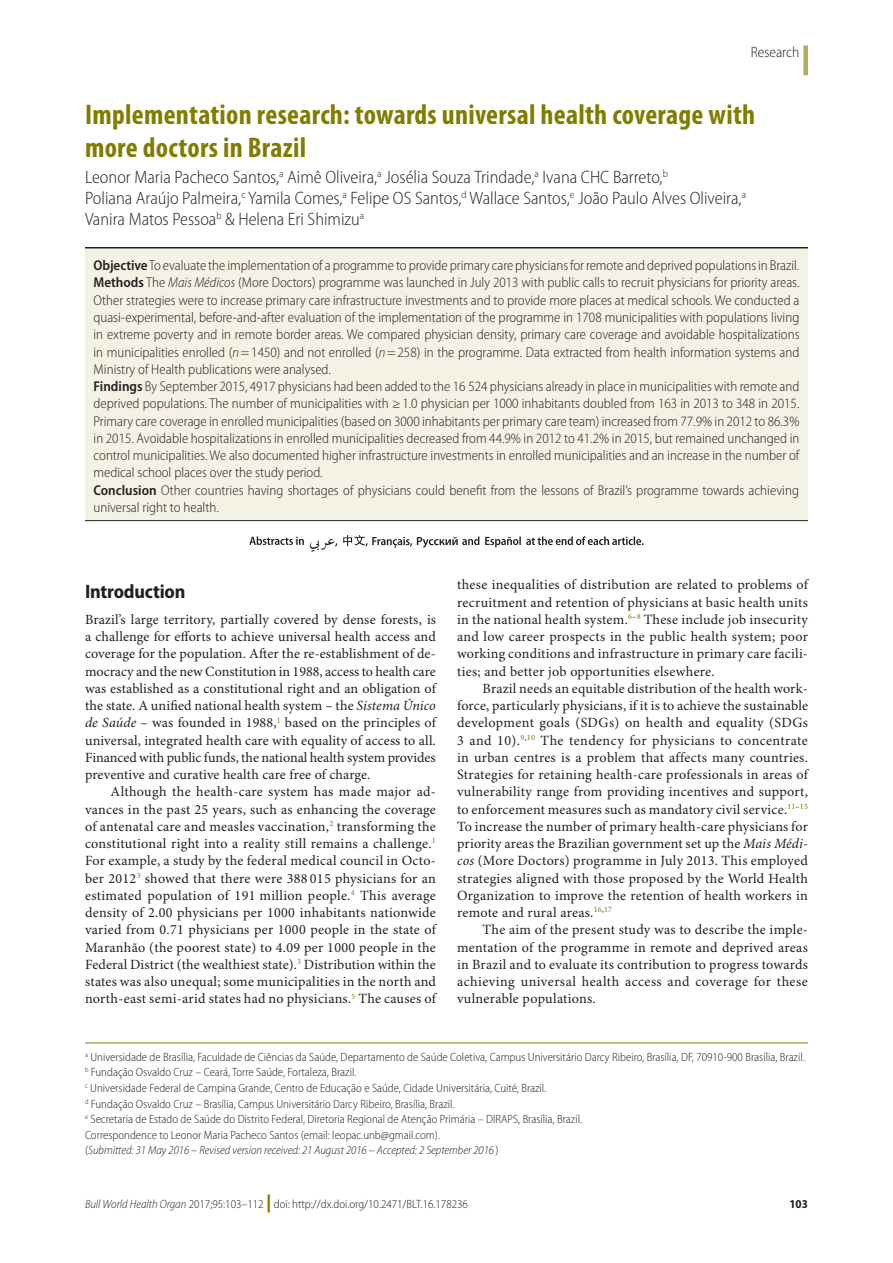
<style>
.page{position:relative;width:893px;height:1263px;background:#fff}
.page>*{position:absolute;margin:0;border:0;box-sizing:border-box;transform-origin:0 0}
.t1{font:700 condensed 28.5px/33.8px "Myriad Pro";letter-spacing:.01em;color:#827c00}
.t2{font:700 semi-condensed 19.5px "Myriad Pro";letter-spacing:-.01em;color:#231f20}
.t3{font:300 semi-condensed 18px/21px "Myriad Pro";color:#231f20}
.t4{font:300 semi-condensed 15px "Myriad Pro";color:#231f20}
.t5{font:300 semi-condensed 14.25px/17.2px "Myriad Pro";color:#231f20}
.t6{font:14.1px/17.2px "Minion Pro";letter-spacing:.015em;color:#231f20;text-align:justify}
.t7{font:300 semi-condensed 12px/15.6px "Myriad Pro";color:#231f20}
.t8{font:700 semi-condensed 12px "Myriad Pro";color:#231f20}
.s1{font-weight:600}
.s2{font-style:italic}
.s3{font-weight:900;font-stretch:normal;font-size:18px;color:#827c00}
</style>
<div class="page">
<div style="left:803px;top:45px;width:5px;height:30px;background:#b2ac5f"></div>
<div style="left:85px;top:247px;width:723px;height:273px;background:#f3f2e4"></div>
<hr style="left:85px;top:1042px;width:723px;height:1px;background:#827c00">
<hr style="left:85px;top:247px;width:723px;height:1px;background:#231f20">
<hr style="left:85px;top:520px;width:723px;height:1px;background:#231f20">
<svg style="left:310px;top:535px;width:334px;height:17px"></svg>
<svg style="left:249px;top:536px;width:55px;height:9px"></svg>
<p class="t4" style="left:751px;top:44px;width:50px">Research</p>
<h1 class="t1" style="left:85px;top:98px;width:672px">Implementation research: towards universal health coverage with more doctors in Brazil</h1>
<p class="t3" style="left:85px;top:167px;width:662px">Leonor Maria Pacheco Santos,<sup>a</sup> Aimê Oliveira,<sup>a</sup> Josélia Souza Trindade,<sup>a</sup> Ivana CHC Barreto,<sup>b<br></sup>Poliana Araújo Palmeira,<sup>c</sup> Yamila Comes,<sup>a</sup> Felipe OS Santos,<sup>d</sup> Wallace Santos,<sup>e</sup> João Paulo Alves Oliveira,<sup>a<br></sup>Vanira Matos Pessoa<sup>b</sup> &amp; Helena Eri Shimizu<sup>a</sup></p>
<p class="t5" style="left:94px;top:257px;width:707px"><span class="s1">Objective</span> To evaluate the implementation of a programme to provide primary care physicians for remote and deprived populations in Brazil.<br><span class="s1">Methods</span> The <span class="s2">Mais Médicos</span> (More Doctors) programme was launched in July 2013 with public calls to recruit physicians for priority areas.<br>Other strategies were to increase primary care infrastructure investments and to provide more places at medical schools. We conducted a quasi-experimental, before-and-after evaluation of the implementation of the programme in 1708 municipalities with populations living in extreme poverty and in remote border areas. We compared physician density, primary care coverage and avoidable hospitalizations in municipalities enrolled (<span class="s2">n</span>=1450) and not enrolled (<span class="s2">n</span>=258) in the programme. Data extracted from health information systems and Ministry of Health publications were analysed.<br><span class="s1">Findings</span> By September 2015, 4917 physicians had been added to the 16 524 physicians already in place in municipalities with remote and deprived populations. The number of municipalities with ≥1.0 physician per 1000 inhabitants doubled from 163 in 2013 to 348 in 2015.<br>Primary care coverage in enrolled municipalities (based on 3000 inhabitants per primary care team) increased from 77.9% in 2012 to 86.3% in 2015. Avoidable hospitalizations in enrolled municipalities decreased from 44.9% in 2012 to 41.2% in 2015, but remained unchanged in control municipalities. We also documented higher infrastructure investments in enrolled municipalities and an increase in the number of medical school places over the study period.<br><span class="s1">Conclusion</span> Other countries having shortages of physicians could benefit from the lessons of Brazil’s programme towards achieving universal right to health.</p>
<h2 class="t2" style="left:85px;top:580px;width:102px">Introduction</h2>
<p class="t6" style="left:85px;top:611px;width:353px">Brazil’s large territory, partially covered by dense forests, is a challenge for efforts to achieve universal health access and coverage for the population. After the re-establishment of de&shy;mocracy and the new Constitution in 1988, access to health care was established as a constitutional right and an obligation of the state. A unified national health system – the <span class="s2">Sistema Único de Saúde</span> – was founded in 1988,<sup>1</sup> based on the principles of universal, integrated health care with equality of access to all.<br>Financed with public funds, the national health system provides preventive and curative health care free of charge.</p>
<p class="t6" style="left:85px;top:784px;width:353px;text-indent:26px">Although the health-care system has made major ad&shy;vances in the past 25 years, such as enhancing the coverage of antenatal care and measles vaccination,<sup>2</sup> transforming the constitutional right into a reality still remains a challenge.<sup>1<br></sup>For example, a study by the federal medical council in Octo&shy;ber 2012<sup>3</sup> showed that there were 388 015 physicians for an estimated population of 191 million people.<sup>4</sup> This average density of 2.00 physicians per 1000 inhabitants nationwide varied from 0.71 physicians per 1000 people in the state of Maranhão (the poorest state) to 4.09 per 1000 people in the Federal District (the wealthiest state).<sup>3</sup> Distribution within the states was also unequal; some municipalities in the north and north-east semi-arid states had no physicians.<sup>5</sup> The causes of</p>
<p class="t6" style="left:457px;top:577px;width:352px">these inequalities of distribution are related to problems of recruitment and retention of physicians at basic health units in the national health system.<sup>6</sup><sup>–</sup><sup>8</sup> These include job insecurity and low career prospects in the public health system; poor working conditions and infrastructure in primary care facili&shy;ties; and better job opportunities elsewhere.</p>
<p class="t6" style="left:457px;top:680px;width:353px;text-indent:26px">Brazil needs an equitable distribution of the health work&shy;force, particularly physicians, if it is to achieve the sustainable development goals (SDGs) on health and equality (SDGs 3 and 10).<sup>9</sup><sup>,</sup><sup>10</sup> The tendency for physicians to concentrate in urban centres is a problem that affects many countries.<br>Strategies for retaining health-care professionals in areas of vulnerability range from providing incentives and support, to enforcement measures such as mandatory civil service.<sup>11</sup><sup>–</sup><sup>15<br></sup>To increase the number of primary health-care physicians for priority areas the Brazilian government set up the <span class="s2">Mais Médi&shy;cos</span> (More Doctors) programme in July 2013. This employed strategies aligned with those proposed by the World Health Organization to improve the retention of health workers in remote and rural areas.<sup>16</sup><sup>,</sup><sup>17</sup></p>
<p class="t6" style="left:457px;top:922px;width:352px;text-indent:26px">The aim of the present study was to describe the imple&shy;mentation of the programme in remote and deprived areas in Brazil and to evaluate its contribution to progress towards achieving universal health access and coverage for these vulnerable populations.</p>
<p class="t7" style="left:85px;top:1049px;width:721px"><sup>a</sup> Universidade de Brasília, Faculdade de Ciências da Saúde, Departamento de Saúde Coletiva, Campus Universitário Darcy Ribeiro, Brasília, DF, 70910-900 Brasília, Brazil. <sup>b</sup> Fundação Osvaldo Cruz – Ceará, Torre Saúde, Fortaleza, Brazil.<br><sup>c</sup> Universidade Federal de Campina Grande, Centro de Educação e Saúde, Cidade Universitária, Cuité, Brazil.<br><sup>d</sup> Fundação Osvaldo Cruz – Brasília, Campus Universitário Darcy Ribeiro, Brasília, Brazil.<br><sup>e</sup> Secretaria de Estado de Saúde do Distrito Federal, Diretoria Regional de Atenção Primária – DIRAPS, Brasília, Brazil.<br>Correspondence to Leonor Maria Pacheco Santos (email: leopac.unb@gmail.com).<br>(<span class="s2">Submitted: 31 May 2016 – Revised version received: 21 August 2016 – Accepted: 2 September 2016</span> )</p>
<p class="t7" style="left:85px;top:1197px;width:384px"><span class="s2">Bull World Health Organ</span> 2017;95:103–112 <span class="s3">|</span> doi: http://dx.doi.org/10.2471/BLT.16.178236</p>
<p class="t8" style="left:789px;top:1197px;width:20px">103</p>
</div>
